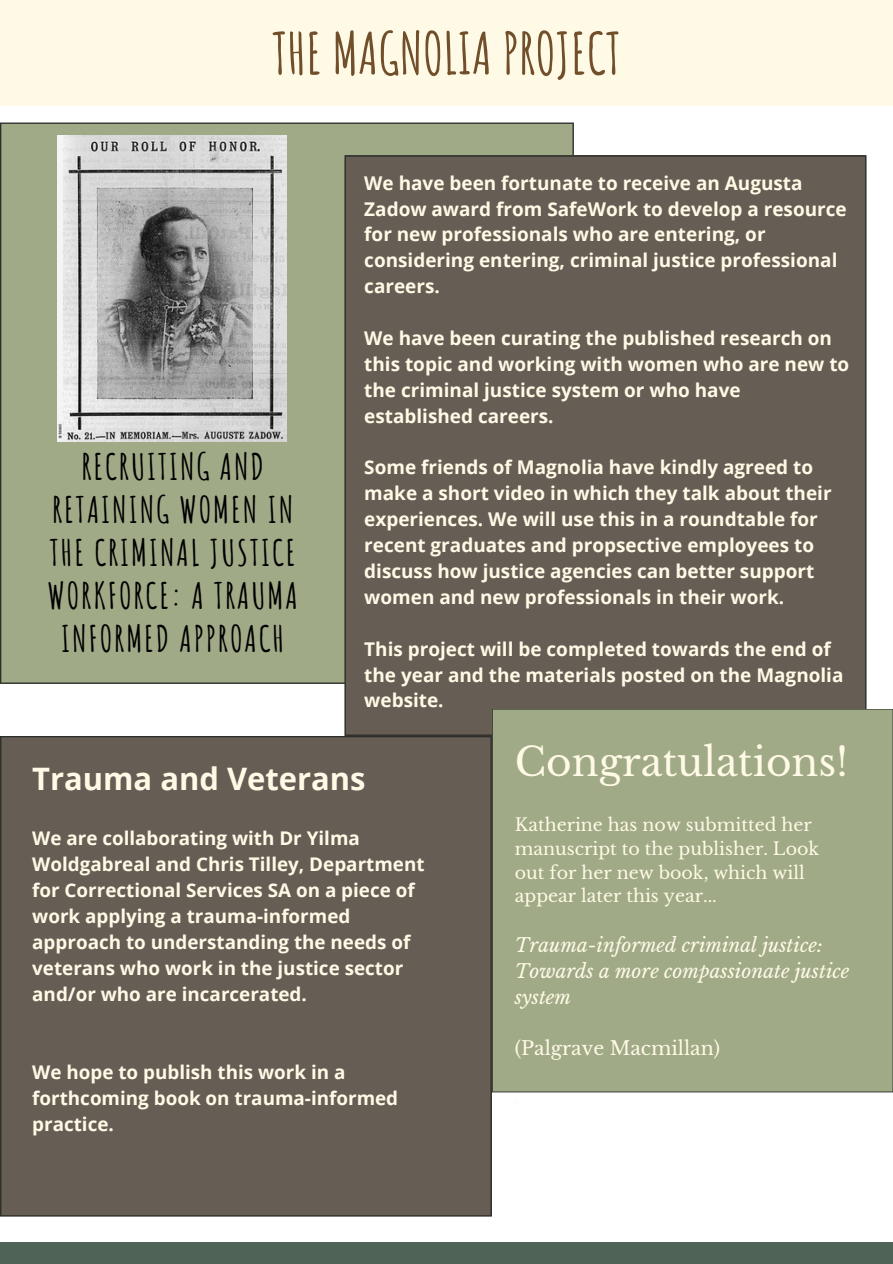
<style>
.page{position:relative;width:893px;height:1264px;background:#fff}
.page>*{position:absolute;margin:0;border:0;box-sizing:border-box;transform-origin:0 0}
.t1{font:700 57px "Amatic SC";color:#714f2a}
.t2{font:39.15px "Libre Baskerville";color:#fffae6}
.t3{font:700 35.7px/42.8px "Amatic SC";letter-spacing:.05em;color:#000;text-align:center}
.t4{font:700 30.9px "Open Sans";color:#fffae6}
.t5{font:italic 19.05px/25.8px "Libre Baskerville";color:#fffae6}
.t6{font:19.05px "Libre Baskerville";color:#fffae6}
.t7{font:700 18.9px/25.8px "Open Sans";color:#fffae6}
.t8{font:17.4px/23.7px "Libre Baskerville";color:#fffae6}
</style>
<div class="page">
<div style="left:0;top:122px;width:573px;height:561px;background:#a0aa87"></div>
<div style="left:344px;top:155px;width:522px;height:581px;background:#665e55"></div>
<div style="left:0;top:1241px;width:892px;height:22px;background:#4f6456"></div>
<div style="left:0;top:0;width:892px;height:106px;background:#fffae6"></div>
<div style="left:492px;top:708px;width:400px;height:384px;background:#a0aa87"></div>
<div style="left:0;top:736px;width:492px;height:480px;background:#665e55"></div>
<img style="left:57px;top:135px;width:230px;height:306px">
<h5 class="t1" style="left:272px;top:17px;width:350px">THE MAGNOLIA PROJECT</h5>
<h5 class="t3" style="left:47px;top:445px;width:252px">RECRUITING AND<br>RETAINING WOMEN IN<br>THE CRIMINAL JUSTICE<br>WORKFORCE: A TRAUMA<br>INFORMED APPROACH</h5>
<h1 class="t7" style="left:364px;top:169px;width:484px">We have been fortunate to receive an Augusta Zadow award from SafeWork to develop a resource for new professionals who are entering, or considering entering, criminal justice professional careers.</h1>
<p class="t7" style="left:364px;top:325px;width:486px">We have been curating the published research on this topic and working with women who are new to the criminal justice system or who have established careers.</p>
<h2 class="t7" style="left:364px;top:454px;width:469px">Some friends of Magnolia have kindly agreed to make a short video in which they talk about their experiences. We will use this in a roundtable for recent graduates and propsective employees to discuss how justice agencies can better support women and new professionals in their work.</h2>
<h5 class="t7" style="left:364px;top:635px;width:480px">This project will be completed towards the end of the year and the materials posted on the Magnolia website.</h5>
<p class="t4" style="left:32px;top:757px;width:335px">Trauma and Veterans</p>
<p class="t7" style="left:32px;top:824px;width:394px">We are collaborating with Dr Yilma Woldgabreal and Chris Tilley, Department for Correctional Services SA on a piece of work applying a trauma-informed approach to understanding the needs of veterans who work in the justice sector and/or who are incarcerated.</p>
<p class="t7" style="left:32px;top:1059px;width:367px">We hope to publish this work in a forthcoming book on trauma-informed practice.</p>
<h4 class="t2" style="left:515px;top:738px;width:335px">Congratulations!</h4>
<h5 class="t8" style="left:515px;top:813px;width:306px">Katherine has now submitted her manuscript to the publisher. Look out for her new book, which will appear later this year...</h5>
<h5 class="t5" style="left:515px;top:932px;width:336px">Trauma-informed criminal justice:<br>Towards a more compassionate justice system</h5>
<h3 class="t6" style="left:515px;top:1036px;width:207px">(Palgrave Macmillan)</h3>
<p class="t8" style="left:515px;top:1084px;width:6px">,</p>
</div>
